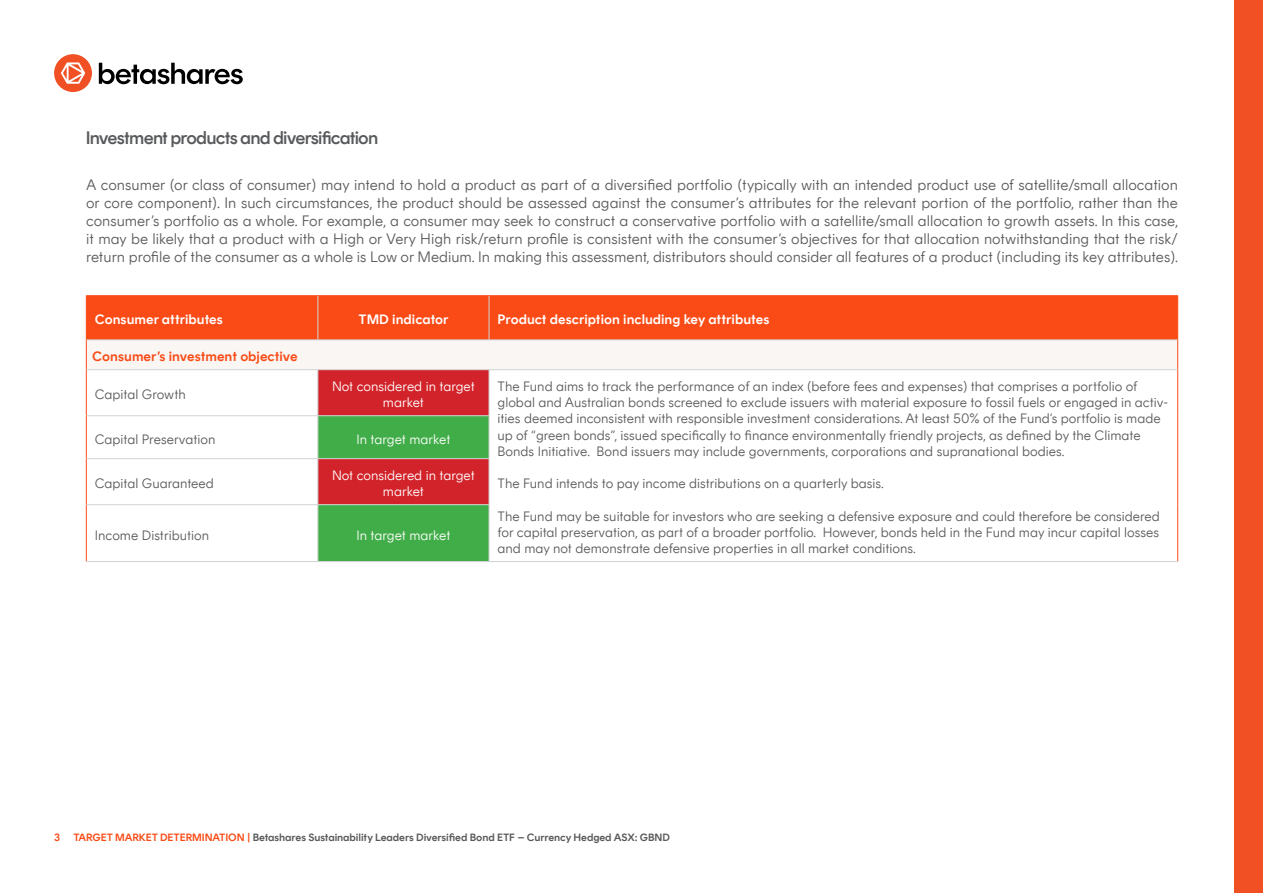
<style>
.page{position:relative;width:1263px;height:893px;background:#fff}
.page>*{position:absolute;margin:0;border:0;box-sizing:border-box;transform-origin:0 0}
.t1{font:500 18px "Rund Display";letter-spacing:-.01em;color:#58595b}
.t2{font:300 15px/18px "Rund Text";color:#58595b;text-align:justify}
.t3{font:300 13.5px/16.2px "Rund Text";color:#58595b}
.t4{font:300 13.5px/16.2px "Rund Text";color:#fff;text-align:center}
.t5{font:600 13.5px "Rund Text";color:#fff}
.t6{font:600 13.5px "Rund Text";color:#fa4b16}
.t7{font:600 10.5px "Rund Text";letter-spacing:-.01em;color:#58595b}
.t8{font:600 10.5px "Rund Text";color:#fa4b16}
.s1{color:#fa4b16}
</style>
<div class="page">
<div style="left:1234px;top:0;width:29px;height:893px;background:#f05023"></div>
<div style="left:54px;top:54px;width:38px;height:38px;background:#f05023;border-radius:50%"></div>
<svg style="left:61px;top:62px;width:24px;height:22px"></svg>
<svg style="left:99px;top:63px;width:144px;height:21px"></svg>
<div style="left:87px;top:296px;width:1090px;height:44px;background:#fa4b16"></div>
<div style="left:86px;top:340px;width:1092px;height:30px;background:#f9f6f4"></div>
<svg style="left:319px;top:370px;width:170px;height:191px;background:#866b3b"></svg>
<hr style="left:86px;top:295px;width:232px;height:1px;background:#fa4b16">
<hr style="left:86px;top:296px;width:1px;height:44px;background:#fa4b16">
<hr style="left:318px;top:295px;width:171px;height:1px;background:#fa4b16">
<hr style="left:489px;top:295px;width:689px;height:1px;background:#fa4b16">
<hr style="left:1177px;top:296px;width:1px;height:44px;background:#fa4b16">
<hr style="left:86px;top:340px;width:1px;height:30px;background:#fa4b16">
<hr style="left:1177px;top:340px;width:1px;height:30px;background:#fa4b16">
<hr style="left:86px;top:370px;width:1px;height:46px;background:#fa4b16">
<hr style="left:1177px;top:370px;width:1px;height:46px;background:#fa4b16">
<hr style="left:86px;top:416px;width:1px;height:43px;background:#fa4b16">
<hr style="left:1177px;top:416px;width:1px;height:43px;background:#fa4b16">
<hr style="left:86px;top:459px;width:1px;height:46px;background:#fa4b16">
<hr style="left:1177px;top:459px;width:1px;height:46px;background:#fa4b16">
<hr style="left:86px;top:505px;width:1px;height:56px;background:#fa4b16">
<hr style="left:1177px;top:505px;width:1px;height:56px;background:#fa4b16">
<hr style="left:318px;top:296px;width:1px;height:44px;background:#d1d3d4">
<hr style="left:489px;top:296px;width:1px;height:44px;background:#d1d3d4">
<hr style="left:87px;top:340px;width:231px;height:1px;background:#d1d3d4">
<hr style="left:318px;top:340px;width:171px;height:1px;background:#d1d3d4">
<hr style="left:489px;top:340px;width:688px;height:1px;background:#d1d3d4">
<hr style="left:87px;top:369px;width:231px;height:1px;background:#d1d3d4">
<hr style="left:489px;top:369px;width:688px;height:1px;background:#d1d3d4">
<hr style="left:87px;top:415px;width:231px;height:1px;background:#d1d3d4">
<hr style="left:87px;top:458px;width:231px;height:1px;background:#d1d3d4">
<hr style="left:87px;top:504px;width:231px;height:1px;background:#d1d3d4">
<hr style="left:86px;top:561px;width:232px;height:1px;background:#d1d3d4">
<hr style="left:489px;top:561px;width:689px;height:1px;background:#d1d3d4">
<hr style="left:318px;top:416px;width:1px;height:42px;background:#d1d3d4">
<hr style="left:489px;top:416px;width:1px;height:42px;background:#d1d3d4">
<hr style="left:318px;top:505px;width:1px;height:56px;background:#d1d3d4">
<hr style="left:489px;top:505px;width:1px;height:56px;background:#d1d3d4">
<hr style="left:318px;top:561px;width:171px;height:1px;background:#d1d3d4">
<hr style="left:318px;top:369px;width:171px;height:1px;background:#d1d3d4">
<hr style="left:318px;top:370px;width:1px;height:46px;background:#d1d3d4">
<hr style="left:489px;top:370px;width:1px;height:46px;background:#d1d3d4">
<hr style="left:318px;top:415px;width:171px;height:1px;background:#d1d3d4">
<hr style="left:318px;top:458px;width:171px;height:1px;background:#d1d3d4">
<hr style="left:318px;top:459px;width:1px;height:45px;background:#d1d3d4">
<hr style="left:489px;top:459px;width:1px;height:45px;background:#d1d3d4">
<hr style="left:318px;top:504px;width:171px;height:1px;background:#d1d3d4">
<h1 class="t1" style="left:86px;top:128px;width:293px">Investment products and diversification</h1>
<p class="t2" style="left:86px;top:176px;width:1093px">A consumer (or class of consumer) may intend to hold a product as part of a diversified portfolio (typically with an intended product use of satellite/small allocation or core component). In such circumstances, the product should be assessed against the consumer’s attributes for the relevant portion of the portfolio, rather than the consumer’s portfolio as a whole. For example, a consumer may seek to construct a conservative portfolio with a satellite/small allocation to growth assets. In this case, it may be likely that a product with a High or Very High risk/return profile is consistent with the consumer’s objectives for that allocation notwithstanding that the risk/ return profile of the consumer as a whole is Low or Medium. In making this assessment, distributors should consider all features of a product (including its key attributes).</p>
<p class="t5" style="left:95px;top:312px;width:130px">Consumer attributes</p>
<p class="t5" style="left:359px;top:312px;width:92px">TMD indicator</p>
<p class="t5" style="left:497px;top:312px;width:273px">Product description including key attributes</p>
<p class="t6" style="left:92px;top:349px;width:207px">Consumer’s investment objective</p>
<p class="t3" style="left:95px;top:386px;width:93px">Capital Growth</p>
<p class="t4" style="left:332px;top:378px;width:144px">Not considered in target market</p>
<p class="t3" style="left:497px;top:378px;width:672px">The Fund aims to track the performance of an index (before fees and expenses) that comprises a portfolio of global and Australian bonds screened to exclude issuers with material exposure to fossil fuels or engaged in activ&shy;ities deemed inconsistent with responsible investment considerations. At least 50% of the Fund’s portfolio is made up of “green bonds”, issued specifically to finance environmentally friendly projects, as defined by the Climate Bonds Initiative. Bond issuers may include governments, corporations and supranational bodies.</p>
<p class="t3" style="left:497px;top:476px;width:388px">The Fund intends to pay income distributions on a quarterly basis.</p>
<p class="t3" style="left:497px;top:508px;width:664px;text-align:justify">The Fund may be suitable for investors who are seeking a defensive exposure and could therefore be considered for capital preservation, as part of a broader portfolio. However, bonds held in the Fund may incur capital losses and may not demonstrate defensive properties in all market conditions.</p>
<p class="t3" style="left:95px;top:431px;width:122px">Capital Preservation</p>
<p class="t4" style="left:356px;top:431px;width:95px">In target market</p>
<p class="t3" style="left:95px;top:475px;width:121px">Capital Guaranteed</p>
<p class="t4" style="left:332px;top:467px;width:144px">Not considered in target market</p>
<p class="t3" style="left:95px;top:527px;width:116px">Income Distribution</p>
<p class="t4" style="left:356px;top:527px;width:95px">In target market</p>
<p class="t8" style="left:54px;top:832px;width:8px">3</p>
<p class="t7" style="left:73px;top:832px;width:598px"><span class="s1">TARGET MARKET DETERMINATION |</span> Betashares Sustainability Leaders Diversified Bond ETF – Currency Hedged ASX: GBND</p>
</div>
